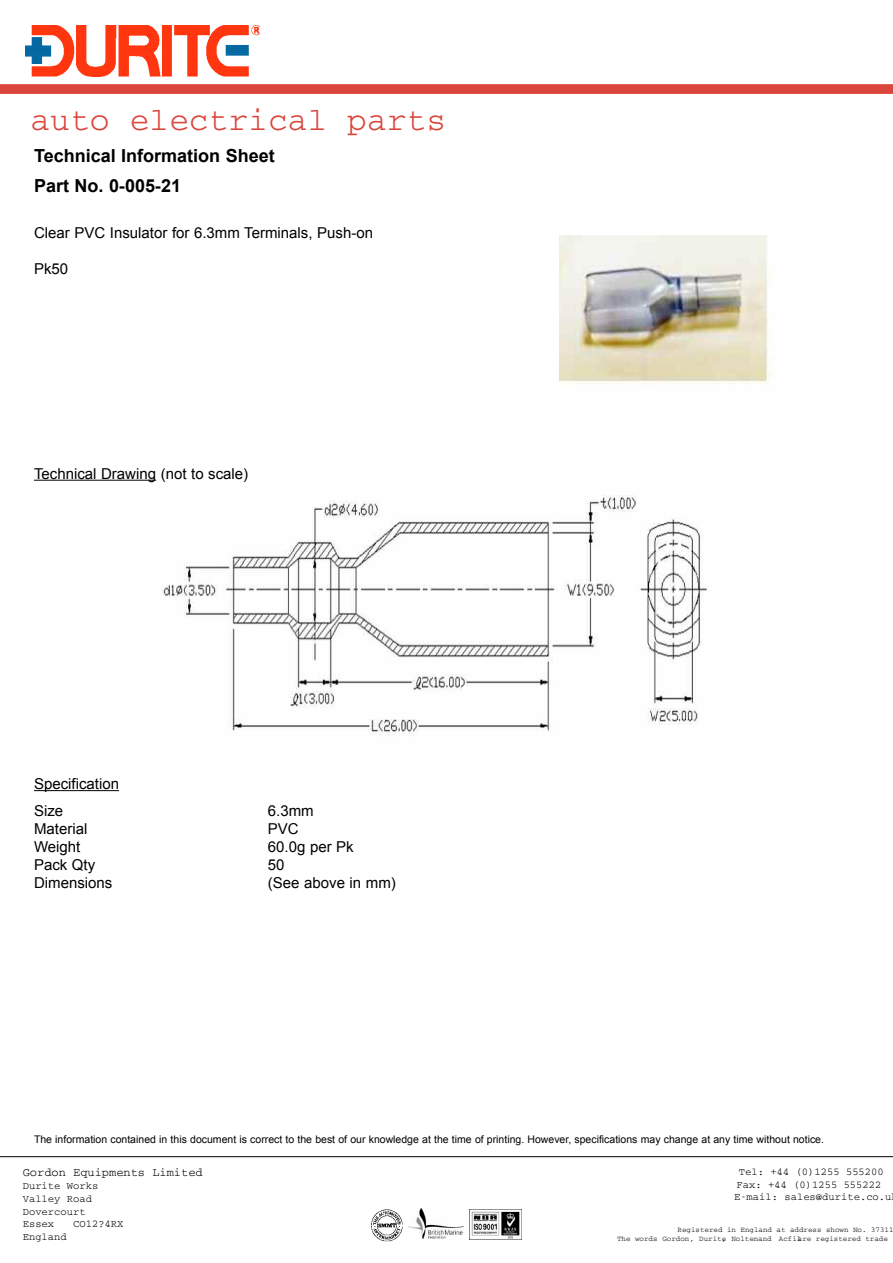
<style>
.page{position:relative;width:893px;height:1263px;background:#fff}
.page>*{position:absolute;margin:0;border:0;box-sizing:border-box;transform-origin:0 0}
.t1{font:33px "Courier";color:#da453c}
.t2{font:700 18px/29.7px "Arial";color:#000}
.t3{font:15px/27px "Arial";color:#000}
.t4{font:12px "Courier";color:#000}
.t5{font:10.5px "Arial";color:#000}
.t6{font:10.5px/12.6px "Courier";color:#000}
.t7{font:7.5px/9px "Courier";color:#000}
</style>
<div class="page">
<div style="left:0;top:84px;width:893px;height:10px;background:#da453c"></div>
<img style="left:371px;top:1209px;width:32px;height:33px">
<img style="left:469px;top:1209px;width:53px;height:30px">
<img style="left:408px;top:1208px;width:55px;height:30px">
<img style="left:26px;top:26px;width:234px;height:50px">
<hr style="left:0;top:1156px;width:893px;height:1px;background:#000">
<img style="left:560px;top:236px;width:210px;height:148px">
<img style="left:162px;top:495px;width:545px;height:241px">
<hr style="left:34px;top:790px;width:85px;height:1px;background:#000">
<hr style="left:34px;top:480px;width:122px;height:1px;background:#000">
<h1 class="t1" style="left:30px;top:110px;width:417px">auto electrical parts</h1>
<p class="t2" style="left:34px;top:141px;width:242px">Technical Information Sheet<br>Part No. 0-005-21</p>
<p class="t3" style="left:34px;top:219px;width:341px">Clear PVC Insulator for 6.3mm Terminals, Push-on</p>
<p class="t3" style="left:34px;top:255px;width:36px">Pk50</p>
<p class="t3" style="left:34px;top:460px;width:216px">Technical Drawing (not to scale)</p>
<p class="t3" style="left:34px;top:770px;width:87px">Specification<br>Size</p>
<p class="t3" style="left:268px;top:797px;width:47px">6.3mm</p>
<p class="t3" style="left:34px;top:815px;width:55px">Material</p>
<p class="t3" style="left:268px;top:815px;width:32px">PVC</p>
<p class="t3" style="left:34px;top:833px;width:48px">Weight</p>
<p class="t3" style="left:268px;top:833px;width:87px">60.0g per Pk</p>
<p class="t3" style="left:34px;top:851px;width:63px">Pack Qty</p>
<p class="t3" style="left:268px;top:851px;width:18px">50</p>
<p class="t3" style="left:34px;top:869px;width:80px">Dimensions</p>
<p class="t3" style="left:268px;top:869px;width:129px">(See above in mm)</p>
<p class="t5" style="left:34px;top:1133px;width:791px">The information contained in this document is correct to the best of our knowledge at the time of printing. However, specifications may change at any time without notice.</p>
<p class="t6" style="left:734px;top:1166px;width:159px;text-indent:5px">Tel: +44 (0)1255 555200<br>Fax: +44 (0)1255 555222<br>E-mail: sales@durite.co.u</p>
<p class="t4" style="left:23px;top:1168px;width:182px">Gordon Equipments Limited</p>
<p class="t6" style="left:23px;top:1180px;width:77px">Durite Works<br>Valley Road<br>Dovercourt<br>Essex</p>
<p class="t6" style="left:73px;top:1218px;width:52px">CO12?4RX</p>
<p class="t6" style="left:23px;top:1231px;width:46px">England</p>
<p class="t7" style="left:617px;top:1226px;width:278px;text-indent:60px">Registered in England at address shown No. 37311<br>The words Gordon , Durite , Nolten and Acfil are registered trade</p>
</div>
